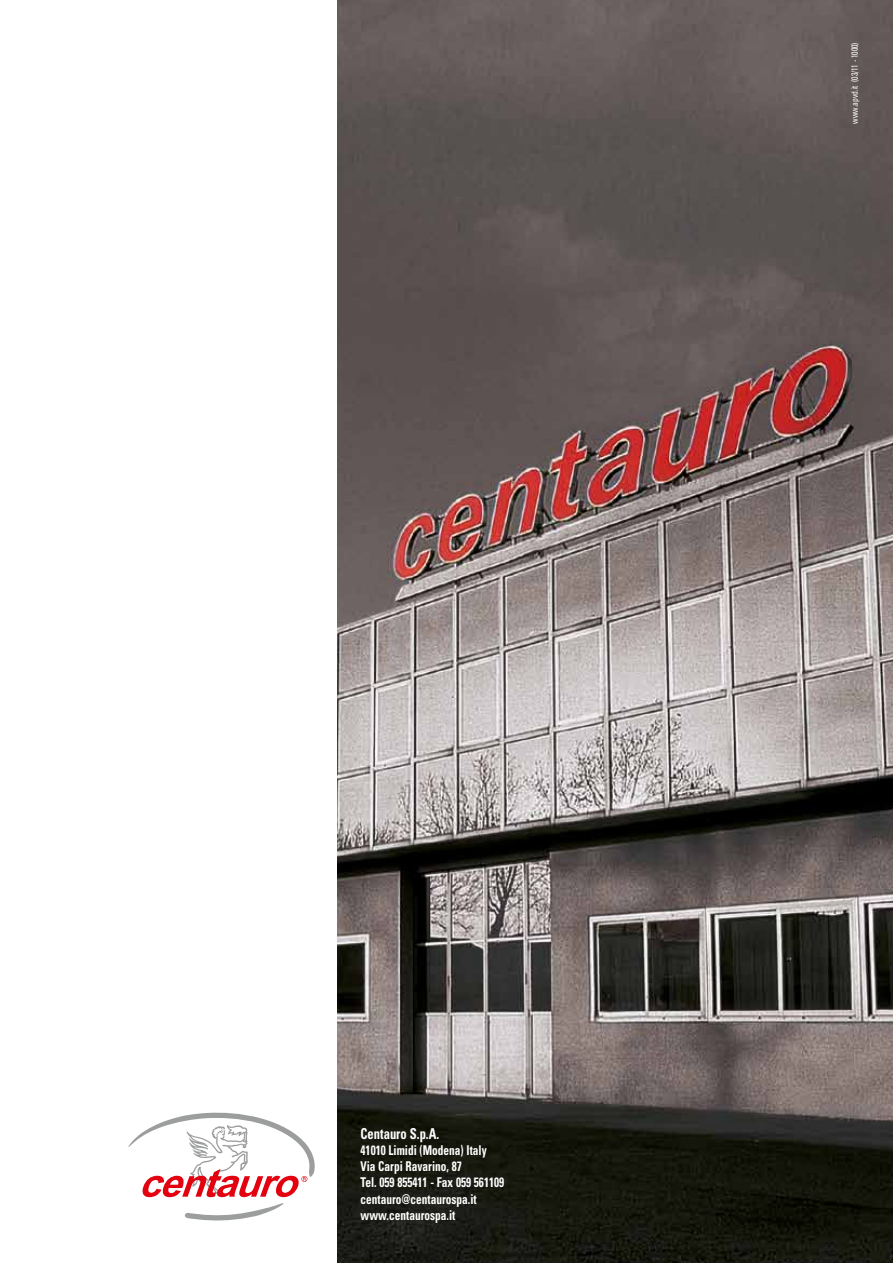
<style>
.page{position:relative;width:893px;height:1263px;background:#fff}
.page>*{position:absolute;margin:0;border:0;box-sizing:border-box;transform-origin:0 0}
.t1{font:700 condensed 15px "Univers";color:#fff;scale:.84 1}
.t2{font:700 condensed 13.5px/16.2px "Univers";color:#fff;scale:.84 1}
.t3{font:condensed 9px "Univers";color:#fff;scale:.84 1}
</style>
<div class="page">
<img style="left:337px;top:0;width:556px;height:1263px">
<svg style="left:184px;top:1203px;width:100px;height:18px"></svg>
<svg style="left:128px;top:1112px;width:187px;height:85px"></svg>
<p class="t3" style="left:849px;top:124px;width:98px;rotate:-90deg">www.apvd.it (03/11 - 1000)</p>
<p class="t1" style="left:361px;top:1124px;width:95px">Centauro S.p.A.</p>
<p class="t2" style="left:361px;top:1142px;width:172px">41010 Limidi (Modena) Italy<br>Via Carpi Ravarino, 87<br>Tel. 059 855411 - Fax 059 561109 centauro@centaurospa.it www.centaurospa.it</p>
</div>
